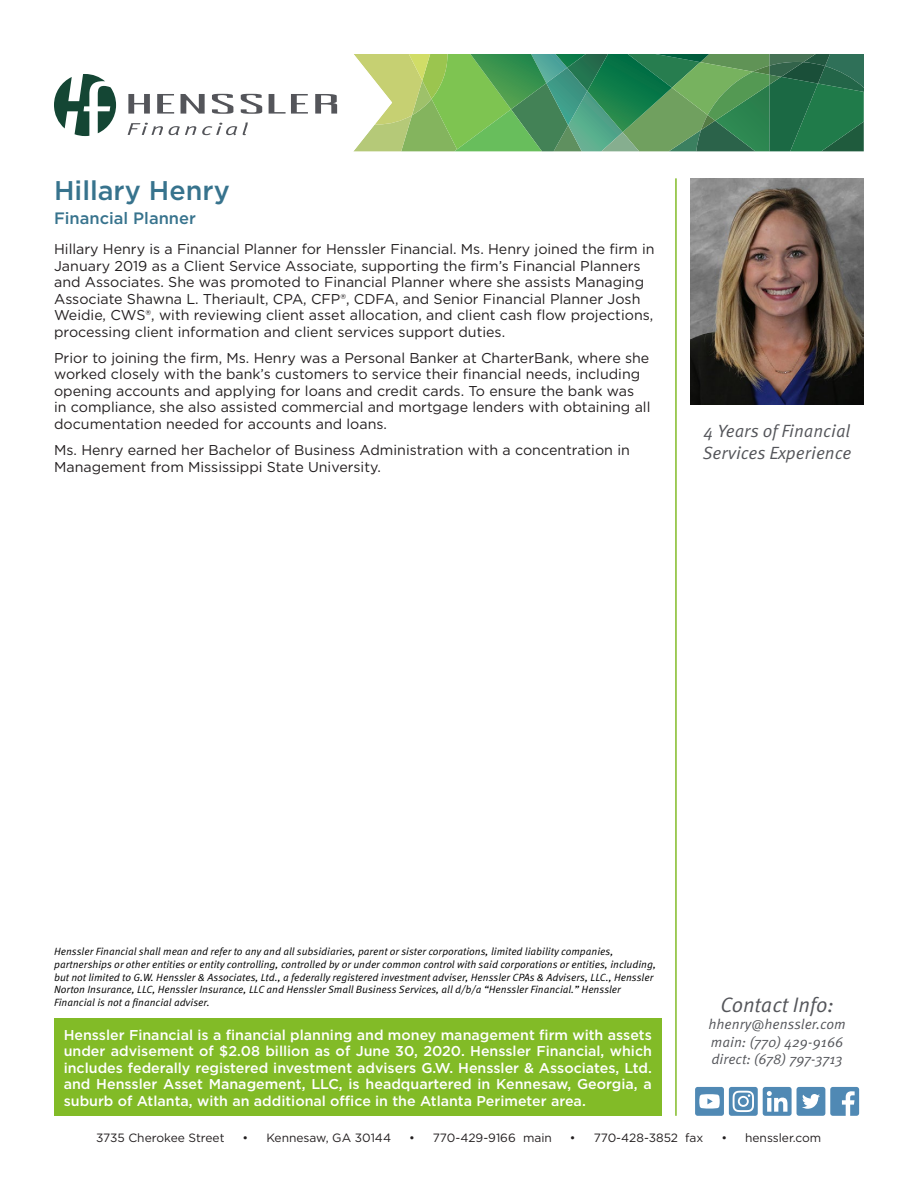
<style>
.page{position:relative;width:918px;height:1188px;background:#fff}
.page>*{position:absolute;margin:0;border:0;box-sizing:border-box;transform-origin:0 0}
.t1{font:500 27px "Gotham";color:#37738d}
.t2{font:21px "Meta Pro Norm Ita";color:#54555a}
.t3{font:17.7px/22.5px "Meta Pro Norm Ita";color:#54555a}
.t4{font:500 16.5px "Gotham";color:#37738d}
.t5{font:14.25px/16.5px "Gotham";color:#231f20}
.t6{font:500 14.25px/16.5px "Gotham";color:#fff;text-align:justify}
.t7{font:14.25px/17.1px "Meta Pro Norm Ita";color:#54555a}
.t8{font:12px "Gotham";color:#231f20}
.t9{font:10.5px/12.6px "Meta Pro Norm Ita";color:#000}
</style>
<div class="page">
<svg style="left:354px;top:54px;width:510px;height:97px;background:#5b9c61"></svg>
<svg style="left:128px;top:94px;width:22px;height:20px"></svg>
<svg style="left:157px;top:94px;width:17px;height:20px"></svg>
<svg style="left:181px;top:94px;width:24px;height:20px"></svg>
<svg style="left:212px;top:94px;width:21px;height:20px"></svg>
<svg style="left:241px;top:94px;width:21px;height:20px"></svg>
<svg style="left:269px;top:94px;width:39px;height:20px"></svg>
<svg style="left:315px;top:94px;width:22px;height:20px"></svg>
<svg style="left:128px;top:123px;width:35px;height:12px"></svg>
<svg style="left:169px;top:126px;width:27px;height:9px"></svg>
<svg style="left:202px;top:123px;width:35px;height:12px"></svg>
<svg style="left:243px;top:122px;width:5px;height:13px"></svg>
<svg style="left:54px;top:74px;width:62px;height:62px"></svg>
<hr style="left:675px;top:178px;width:2px;height:938px;background:#82bb27">
<div style="left:54px;top:1019px;width:608px;height:97px;background:#82bb27"></div>
<svg style="left:695px;top:1087px;width:164px;height:29px"></svg>
<img style="left:690px;top:178px;width:174px;height:226px">
<h1 class="t1" style="left:54px;top:173px;width:177px">Hillary Henry</h1>
<p class="t4" style="left:54px;top:207px;width:143px">Financial Planner</p>
<p class="t5" style="left:54px;top:240px;width:602px">Hillary Henry is a Financial Planner for Henssler Financial. Ms. Henry joined the firm in January 2019 as a Client Service Associate, supporting the firm’s Financial Planners and Associates. She was promoted to Financial Planner where she assists Managing Associate Shawna L. Theriault, CPA, CFP®, CDFA, and Senior Financial Planner Josh Weidie, CWS®, with reviewing client asset allocation, and client cash flow projections, processing client information and client services support duties.</p>
<p class="t5" style="left:54px;top:349px;width:598px">Prior to joining the firm, Ms. Henry was a Personal Banker at CharterBank, where she worked closely with the bank’s customers to service their financial needs, including opening accounts and applying for loans and credit cards. To ensure the bank was<br>in compliance, she also assisted commercial and mortgage lenders with obtaining all documentation needed for accounts and loans.</p>
<p class="t5" style="left:54px;top:441px;width:577px">Ms. Henry earned her Bachelor of Business Administration with a concentration in<br>Management from Mississippi State University.</p>
<p class="t3" style="left:703px;top:418px;width:150px">4 Years of Financial<br>Services Experience</p>
<p class="t9" style="left:54px;top:945px;width:604px">Henssler Financial shall mean and refer to any and all subsidiaries, parent or sister corporations, limited liability companies, partnerships or other entities or entity controlling, controlled by or under common control with said corporations or entities, including, but not limited to G.W. Henssler &amp; Associates, Ltd., a federally registered investment adviser, Henssler CPAs &amp; Advisers, LLC., Henssler Norton Insurance, LLC, Henssler Insurance, LLC and Henssler Small Business Services, all d/b/a “Henssler Financial.” Henssler Financial is not a financial adviser.</p>
<p class="t6" style="left:64px;top:1026px;width:590px">Henssler Financial is a financial planning and money management firm with assets under advisement of $2.08 billion as of June 30, 2020. Henssler Financial, which includes federally registered investment advisers G.W. Henssler &amp; Associates, Ltd. and Henssler Asset Management, LLC, is headquartered in Kennesaw, Georgia, a suburb of Atlanta, with an additional office in the Atlanta Perimeter area.</p>
<h2 class="t2" style="left:720px;top:989px;width:115px">Contact Info:</h2>
<p class="t7" style="left:708px;top:1015px;width:139px">hhenry@henssler.com main: (770) 429-9166 direct: (678) 797-3713</p>
<p class="t8" style="left:96px;top:1130px;width:130px">3735 Cherokee Street</p>
<p class="t8" style="left:243px;top:1130px;width:150px">• Kennesaw, GA 30144</p>
<p class="t8" style="left:409px;top:1130px;width:144px">• 770-429-9166 main</p>
<p class="t8" style="left:570px;top:1130px;width:135px">• 770-428-3852 fax</p>
<p class="t8" style="left:721px;top:1130px;width:102px">• henssler.com</p>
</div>
